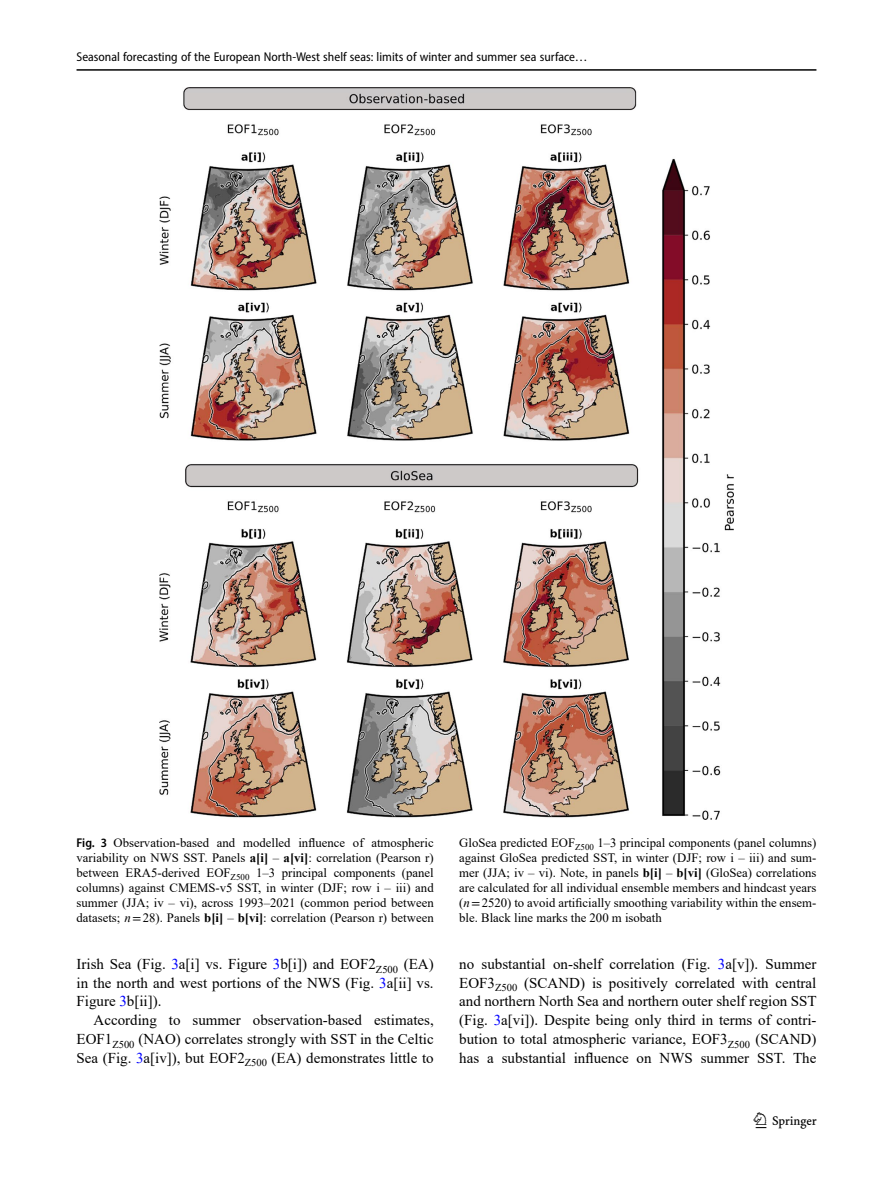
<style>
.page{position:relative;width:893px;height:1187px;background:#fff}
.page>*{position:absolute;margin:0;border:0;box-sizing:border-box;transform-origin:0 0}
.t1{font:22.5px "Springnew";color:#000}
.Body_Text_Indent{font:15px/18.8px "Times New Roman";color:#000;text-align:justify}
.Body_Text{font:15px/18.8px "Times New Roman";color:#000;text-align:justify}
.Figure_Caption{font:12.75px/15px "Times New Roman";color:#000;text-align:justify}
.t2{font:semi-condensed 12.75px "Myriad Pro";color:#000}
.s1{font-family:"Myriad Pro";font-weight:600;font-stretch:semi-condensed}
.s2{font-weight:700}
.s3{font-style:italic}
.s4{font-family:"STIX"}
.s5{color:#00f}
</style>
<div class="page">
<hr style="left:77px;top:69px;width:739px;height:2px;background:#000">
<img style="left:160px;top:87px;width:573px;height:732px">
<p class="t2" style="left:77px;top:49px;width:513px">Seasonal forecasting of the European North-West shelf seas: limits of winter and summer sea surface…</p>
<p class="Figure_Caption" style="left:77px;top:834px;width:359px"><span class="s1">Fig. 3</span> Observation-based and modelled influence of atmospheric variability on NWS SST. Panels <span class="s2">a[i]</span> – <span class="s2">a[vi]</span>: correlation (Pearson r) between ERA5-derived EOF<sub>Z500</sub> 1–3 principal components (panel columns) against CMEMS-v5 SST, in winter (DJF; row i – iii) and summer (JJA; iv – vi), across 1993–2021 (common period between datasets; <span class="s3">n</span><span class="s4">=</span>28). Panels <span class="s2">b[i]</span> – <span class="s2">b[vi]</span>: correlation (Pearson r) between</p>
<p class="Figure_Caption" style="left:459px;top:834px;width:359px">GloSea predicted EOF<sub>Z500</sub> 1–3 principal components (panel columns) against GloSea predicted SST, in winter (DJF; row i – iii) and sum&shy;mer (JJA; iv – vi). Note, in panels <span class="s2">b[i]</span> – <span class="s2">b[vi]</span> (GloSea) correlations are calculated for all individual ensemble members and hindcast years (<span class="s3">n</span><span class="s4">=</span>2520) to avoid artificially smoothing variability within the ensem&shy;ble. Black line marks the 200 m isobath</p>
<p class="Body_Text" style="left:77px;top:953px;width:359px">Irish Sea (Fig. <span class="s5">3</span>a[i] vs. Figure <span class="s5">3</span>b[i]) and EOF2<sub>Z500</sub> (EA) in the north and west portions of the NWS (Fig. <span class="s5">3</span>a[ii] vs.<br>Figure <span class="s5">3</span>b[ii]).</p>
<p class="Body_Text_Indent" style="left:77px;top:1010px;width:359px;text-indent:17px">According to summer observation-based estimates, EOF1<sub>Z500</sub> (NAO) correlates strongly with SST in the Celtic Sea (Fig. <span class="s5">3</span>a[iv]), but EOF2<sub>Z500</sub> (EA) demonstrates little to</p>
<p class="Body_Text_Indent" style="left:459px;top:953px;width:359px">no substantial on-shelf correlation (Fig. <span class="s5">3</span>a[v]). Summer EOF3<sub>Z500</sub> (SCAND) is positively correlated with central and northern North Sea and northern outer shelf region SST (Fig. <span class="s5">3</span>a[vi]). Despite being only third in terms of contri&shy;bution to total atmospheric variance, EOF3<sub>Z500</sub> (SCAND) has a substantial influence on NWS summer SST. The</p>
<h1 class="t1" style="left:756px;top:1107px;width:63px">1 3</h1>
</div>
